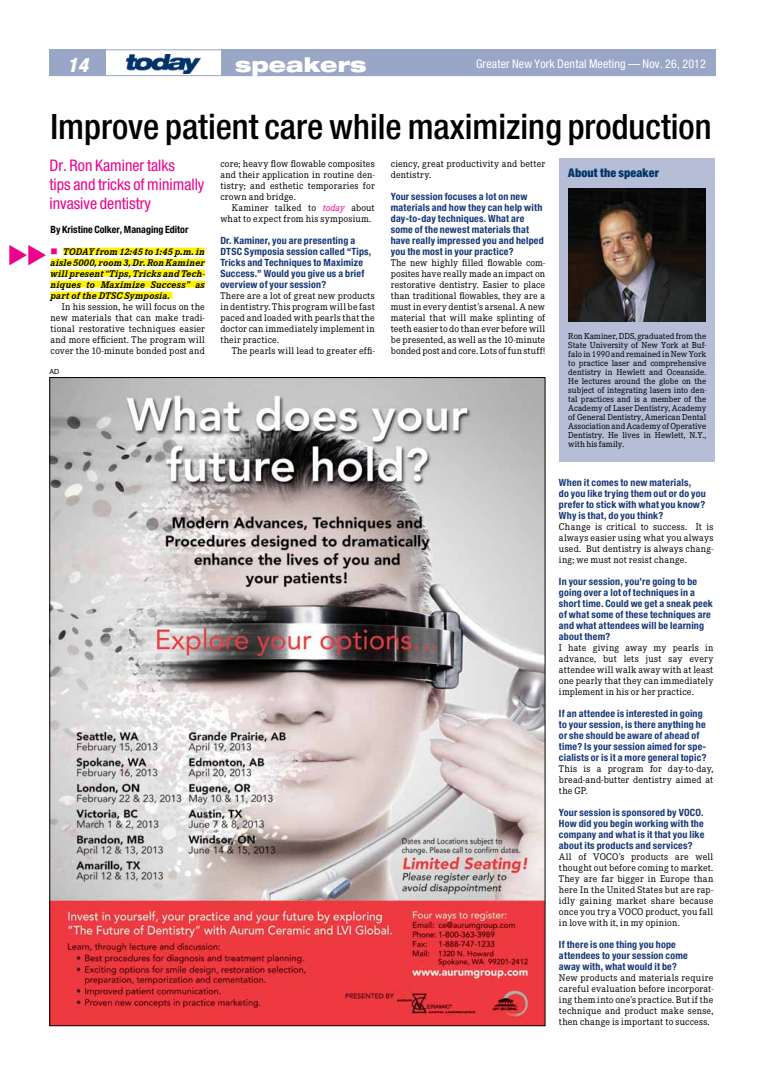
<style>
.page{position:relative;width:765px;height:1080px;background:#fff}
.page>*{position:absolute;margin:0;border:0;box-sizing:border-box;transform-origin:0 0}
.t1{font:500 condensed 35px "Helvetica Neue";color:#000}
.t2{font:900 expanded 20px "Helvetica Neue";color:#fff}
.t3{font:italic 800 condensed 20px "Helvetica Neue";color:#fff}
.t4{font:condensed 16px/19.2px "Helvetica Neue";color:#ec008c}
.t5{font:condensed 12px "Helvetica Neue";letter-spacing:.015em;color:#fff}
.t6{font:900 condensed 12px "Helvetica Neue";letter-spacing:.01em;color:#003469}
.t7{font:10px/11px "Corporate E";letter-spacing:.02em;color:#000;text-align:justify}
.t8{font:700 condensed 10px/11px "Helvetica Neue";letter-spacing:.02em;color:#153676}
.t9{font:italic 700 10px/11px "Corporate E";letter-spacing:.02em;color:#000;text-align:justify}
.t10{font:700 condensed 10px "Helvetica Neue";color:#000}
.t11{font:9px/9px "Corporate E";color:#000;text-align:justify}
.t12{font:7px "Helvetica";color:#000}
.s1{color:#ec008c}
.s2{font-style:italic;color:#ec008c}
</style>
<div class="page">
<div style="left:63px;top:248px;width:142px;height:7px;background:#fff200"></div>
<div style="left:50px;top:259px;width:155px;height:7px;background:#fff200"></div>
<div style="left:50px;top:270px;width:155px;height:7px;background:#fff200"></div>
<div style="left:50px;top:281px;width:155px;height:7px;background:#fff200"></div>
<div style="left:50px;top:292px;width:122px;height:7px;background:#fff200"></div>
<div style="left:49px;top:49px;width:666px;height:27px;border:1px solid #99a6c6"></div>
<div style="left:221px;top:50px;width:495px;height:26px;background:#99a6c6"></div>
<div style="left:50px;top:50px;width:56px;height:26px;background:#99a6c6"></div>
<img style="left:127px;top:54px;width:73px;height:20px">
<img style="left:52px;top:379px;width:491px;height:645px">
<div style="left:559px;top:159px;width:156px;height:303px;background:#b5bed6"></div>
<img style="left:568px;top:189px;width:137px;height:132px">
<h2 class="t3" style="left:67px;top:53px;width:23px">14</h2>
<h2 class="t2" style="left:235px;top:52px;width:133px">speakers</h2>
<p class="t5" style="left:476px;top:57px;width:231px">Greater New York Dental Meeting — Nov. 26, 2012</p>
<h1 class="t1" style="left:50px;top:106px;width:663px">Improve patient care while maximizing production</h1>
<h3 class="t4" style="left:50px;top:156px;width:156px">Dr. Ron Kaminer talks<br>tips and tricks of minimally invasive dentistry</h3>
<p class="t10" style="left:50px;top:224px;width:139px">By Kristine Colker, Managing Editor</p>
<p class="t9" style="left:50px;top:246px;width:156px"><span class="s1">■</span> TODAY from 12:45 to 1:45 p.m. in aisle 5000, room 3, Dr. Ron Kaminer will present “Tips, Tricks and Tech&shy;niques to Maximize Success” as part of the DTSC Symposia.</p>
<p class="t7" style="left:50px;top:302px;width:156px;text-indent:11px">In his session, he will focus on the new materials that can make tradi&shy;tional restorative techniques easier and more efficient. The program will cover the 10-minute bonded post and</p>
<p class="t12" style="left:50px;top:366px;width:11px">AD</p>
<p class="t7" style="left:220px;top:159px;width:156px">core; heavy flow flowable composites and their application in routine den&shy;tistry; and esthetic temporaries for crown and bridge.</p>
<p class="t7" style="left:220px;top:203px;width:156px;text-indent:11px">Kaminer talked to <span class="s2">today</span> about what to expect from his symposium.</p>
<p class="t8" style="left:220px;top:235px;width:153px">Dr. Kaminer, you are presenting a<br>DTSC Symposia session called “Tips,<br>Tricks and Techniques to Maximize<br>Success.” Would you give us a brief overview of your session?</p>
<p class="t7" style="left:220px;top:291px;width:156px">There are a lot of great new products in dentistry. This program will be fast paced and loaded with pearls that the doctor can immediately implement in their practice.</p>
<p class="t7" style="left:232px;top:346px;width:145px">The pearls will lead to greater effi-</p>
<p class="t7" style="left:391px;top:159px;width:156px">ciency, great productivity and better dentistry.</p>
<p class="t8" style="left:391px;top:191px;width:154px">Your session focuses a lot on new materials and how they can help with day-to-day techniques. What are some of the newest materials that have really impressed you and helped you the most in your practice?</p>
<p class="t7" style="left:391px;top:258px;width:156px">The new highly filled flowable com&shy;posites have really made an impact on restorative dentistry. Easier to place than traditional flowables, they are a must in every dentist’s arsenal. A new material that will make splinting of teeth easier to do than ever before will be presented, as well as the 10-minute bonded post and core. Lots of fun stuff!</p>
<p class="t6" style="left:568px;top:166px;width:92px">About the speaker</p>
<p class="t11" style="left:568px;top:332px;width:139px">Ron Kaminer, DDS, graduated from the State University of New York at Buf&shy;falo in 1990 and remained in New York to practice laser and comprehensive dentistry in Hewlett and Oceanside.<br>He lectures around the globe on the subject of integrating lasers into den&shy;tal practices and is a member of the Academy of Laser Dentistry, Academy of General Dentistry, American Dental Association and Academy of Operative Dentistry. He lives in Hewlett, N.Y., with his family.</p>
<p class="t8" style="left:559px;top:477px;width:148px">When it comes to new materials,<br>do you like trying them out or do you prefer to stick with what you know?<br>Why is that, do you think?</p>
<p class="t7" style="left:559px;top:522px;width:156px">Change is critical to success. It is always easier using what you always used. But dentistry is always chang&shy;ing; we must not resist change.</p>
<p class="t8" style="left:559px;top:576px;width:155px">In your session, you’re going to be going over a lot of techniques in a short time. Could we get a sneak peek of what some of these techniques are and what attendees will be learning about them?</p>
<p class="t7" style="left:559px;top:643px;width:156px">I hate giving away my pearls in advance, but lets just say every attendee will walk away with at least one pearly that they can immediately implement in his or her practice.</p>
<p class="t8" style="left:559px;top:708px;width:149px">If an attendee is interested in going to your session, is there anything he or she should be aware of ahead of time? Is your session aimed for spe&shy;cialists or is it a more general topic?</p>
<p class="t7" style="left:559px;top:764px;width:156px">This is a program for day-to-day, bread-and-butter dentistry aimed at the GP.</p>
<p class="t8" style="left:559px;top:807px;width:147px;text-align:justify">Your session is sponsored by VOCO.<br>How did you begin working with the company and what is it that you like about its products and services?</p>
<p class="t7" style="left:559px;top:852px;width:156px">All of VOCO’s products are well thought out before coming to market.<br>They are far bigger in Europe than here In the United States but are rap&shy;idly gaining market share because once you try a VOCO product, you fall in love with it, in my opinion.</p>
<p class="t8" style="left:559px;top:939px;width:130px">If there is one thing you hope attendees to your session come away with, what would it be?</p>
<p class="t7" style="left:559px;top:973px;width:156px">New products and materials require careful evaluation before incorporat&shy;ing them into one’s practice. But if the technique and product make sense, then change is important to success.</p>
</div>
